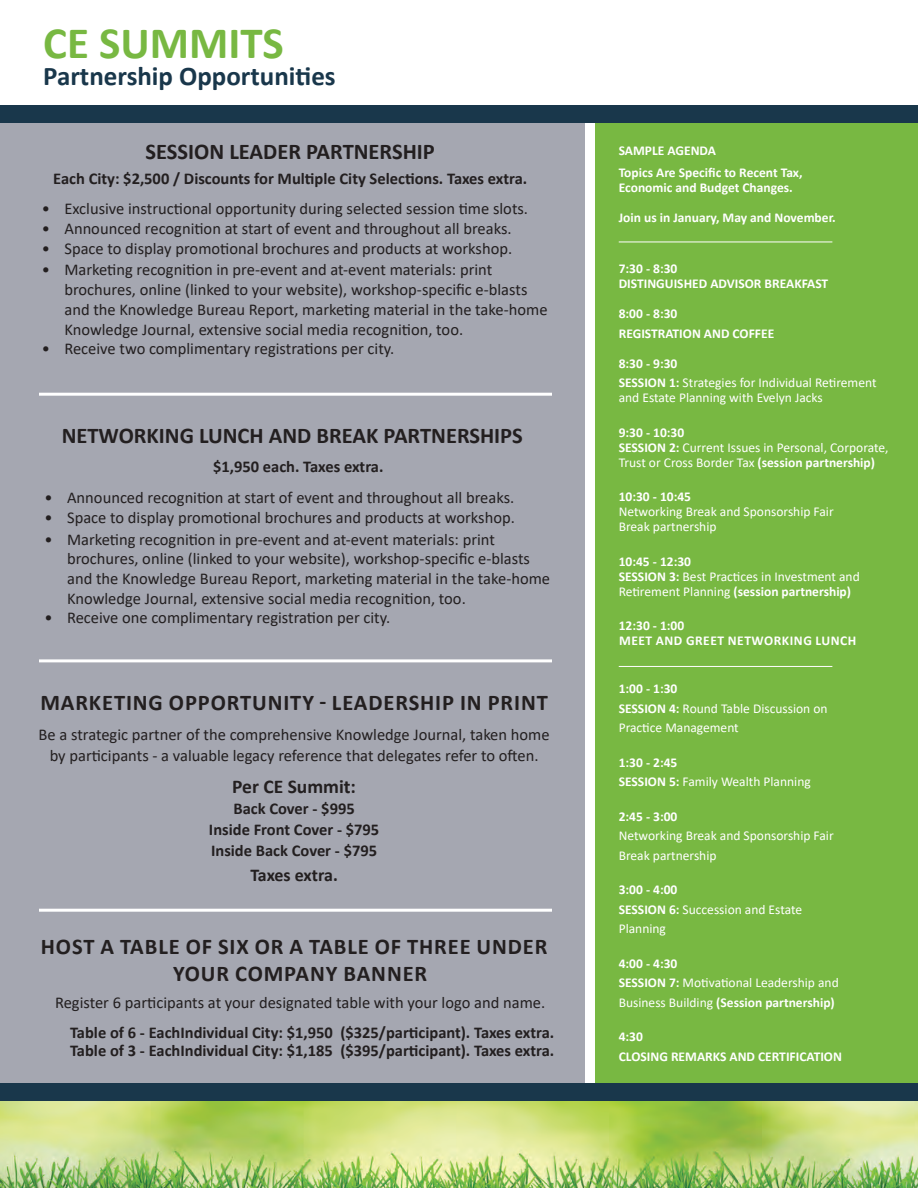
<style>
.page{position:relative;width:918px;height:1188px;background:#fff}
.page>*{position:absolute;margin:0;border:0;box-sizing:border-box;transform-origin:0 0}
.t1{font:700 45px "Calibri";color:#78b842}
.t2{font:700 27px "Calibri";color:#19374b}
.t3{font:700 22.5px/27px "Calibri";letter-spacing:.03em;color:#231f20;text-align:center}
.t4{font:700 22.5px "Calibri";color:#231f20}
.t5{font:700 19.5px "Calibri";color:#231f20}
.t6{font:700 18px "Calibri";letter-spacing:-.01em;color:#231f20}
.t7{font:16.5px/19.8px "Calibri";color:#231f20}
.t8{font:700 16.5px/21px "Calibri";color:#231f20;text-align:center}
.t9{font:13.5px/19.5px "Calibri";color:#fff}
.t10{font:700 13.5px/19.5px "Calibri";color:#fff}
.t11{font:700 13.5px/15px "Calibri";letter-spacing:.04em;color:#fff}
.s1{font-weight:700}
</style>
<div class="page">
<img style="left:0;top:1101px;width:918px;height:87px">
<div style="left:576px;top:120px;width:342px;height:966px;background:#78b842"></div>
<div style="left:0;top:120px;width:585px;height:966px;background:#a5a7b1"></div>
<hr style="left:39px;top:909px;width:513px;height:3px;background:#fff">
<hr style="left:39px;top:659px;width:513px;height:3px;background:#fff">
<hr style="left:39px;top:393px;width:513px;height:3px;background:#fff">
<hr style="left:619px;top:242px;width:213px;height:1px;background:#fff">
<hr style="left:619px;top:666px;width:213px;height:1px;background:#fff">
<div style="left:585px;top:114px;width:9px;height:972px;background:#fff"></div>
<div style="left:0;top:1083px;width:918px;height:18px;background:#19374b"></div>
<div style="left:0;top:105px;width:918px;height:17px;background:#19374b"></div>
<h1 class="t1" style="left:43px;top:11px;width:242px">CE SUMMITS</h1>
<h2 class="t2" style="left:43px;top:57px;width:294px">Partnership Opportunities</h2>
<h3 class="t4" style="left:146px;top:135px;width:291px">SESSION LEADER PARTNERSHIP</h3>
<p class="t8" style="left:53px;top:168px;width:476px">Each City: $2,500 / Discounts for Multiple City Selections. Taxes extra.</p>
<p class="t7" style="left:42px;top:199px;width:488px">• Exclusive instructional opportunity during selected session time slots.</p>
<p class="t7" style="left:42px;top:218px;width:471px">• Announced recognition at start of event and throughout all breaks.</p>
<p class="t7" style="left:42px;top:238px;width:472px">• Space to display promotional brochures and products at workshop.</p>
<p class="t7" style="left:64px;top:260px;width:485px;text-indent:-23px">• Marketing recognition in pre-event and at-event materials: print brochures, online (linked to your website), workshop-specific e-blasts and the Knowledge Bureau Report, marketing material in the take-home Knowledge Journal, extensive social media recognition, too.</p>
<p class="t7" style="left:42px;top:338px;width:354px">• Receive two complimentary registrations per city.</p>
<h3 class="t4" style="left:62px;top:420px;width:463px">NETWORKING LUNCH AND BREAK PARTNERSHIPS</h3>
<p class="t8" style="left:213px;top:455px;width:172px">$1,950 each. Taxes extra.</p>
<p class="t7" style="left:45px;top:488px;width:471px">• Announced recognition at start of event and throughout all breaks.</p>
<p class="t7" style="left:45px;top:507px;width:472px">• Space to display promotional brochures and products at workshop.</p>
<p class="t7" style="left:67px;top:529px;width:485px;text-indent:-23px">• Marketing recognition in pre-event and at-event materials: print brochures, online (linked to your website), workshop-specific e-blasts and the Knowledge Bureau Report, marketing material in the take-home Knowledge Journal, extensive social media recognition, too.</p>
<p class="t7" style="left:45px;top:608px;width:347px">• Receive one complimentary registration per city.</p>
<h3 class="t3" style="left:40px;top:689px;width:509px">MARKETING OPPORTUNITY - LEADERSHIP IN PRINT</h3>
<p class="t7" style="left:39px;top:724px;width:513px;line-height:21px;text-align:center">Be a strategic partner of the comprehensive Knowledge Journal, taken home by participants - a valuable legacy reference that delegates refer to often.</p>
<p class="t5" style="left:232px;top:772px;width:125px">Per CE Summit:</p>
<p class="t8" style="left:209px;top:797px;width:172px">Back Cover - $995<br>Inside Front Cover - $795<br>Inside Back Cover - $795</p>
<p class="t6" style="left:250px;top:862px;width:89px">Taxes extra.</p>
<h3 class="t3" style="left:41px;top:933px;width:508px">HOST A TABLE OF SIX OR A TABLE OF THREE UNDER<br>YOUR COMPANY BANNER</h3>
<p class="t7" style="left:55px;top:993px;width:492px">Register 6 participants at your designated table with your logo and name.</p>
<p class="t8" style="left:70px;top:1024px;width:486px;line-height:18px;text-align:left">Table of 6 - EachIndividual City: $1,950 ($325/participant). Taxes extra.<br>Table of 3 - EachIndividual City: $1,185 ($395/participant). Taxes extra.</p>
<p class="t10" style="left:619px;top:139px;width:185px;line-height:22.5px">SAMPLE AGENDA<br>Topics Are Specific to Recent Tax,</p>
<p class="t10" style="left:619px;top:178px;width:176px">Economic and Budget Changes.</p>
<p class="t10" style="left:619px;top:208px;width:219px">Join us in January, May and November.</p>
<p class="t10" style="left:619px;top:261px;width:211px;line-height:15px">7:30 - 8:30<br>DISTINGUISHED ADVISOR BREAKFAST</p>
<p class="t10" style="left:619px;top:304px;width:157px">8:00 - 8:30<br>REGISTRATION AND COFFEE</p>
<p class="t9" style="left:619px;top:353px;width:259px"><span class="s1">8:30 - 9:30<br>SESSION 1:</span> Strategies for Individual Retirement</p>
<p class="t9" style="left:619px;top:388px;width:206px">and Estate Planning with Evelyn Jacks</p>
<p class="t9" style="left:619px;top:425px;width:271px;line-height:15px"><span class="s1">9:30 - 10:30<br>SESSION 2:</span> Current Issues in Personal, Corporate,<br>Trust or Cross Border Tax <span class="s1">(session partnership)</span></p>
<p class="t10" style="left:619px;top:487px;width:74px">10:30 - 10:45</p>
<p class="t9" style="left:619px;top:504px;width:217px;line-height:15px">Networking Break and Sponsorship Fair<br>Break partnership</p>
<p class="t9" style="left:619px;top:554px;width:243px;line-height:15px"><span class="s1">10:45 - 12:30<br>SESSION 3:</span> Best Practices in Investment and<br>Retirement Planning <span class="s1">(session partnership)</span></p>
<p class="t11" style="left:619px;top:618px;width:239px">12:30 - 1:00<br>MEET AND GREET NETWORKING LUNCH</p>
<p class="t9" style="left:619px;top:679px;width:210px"><span class="s1">1:00 - 1:30<br>SESSION 4:</span> Round Table Discussion on<br>Practice Management</p>
<p class="t9" style="left:619px;top:752px;width:194px"><span class="s1">1:30 - 2:45<br>SESSION 5:</span> Family Wealth Planning</p>
<p class="t10" style="left:619px;top:806px;width:60px">2:45 - 3:00</p>
<p class="t9" style="left:619px;top:826px;width:217px">Networking Break and Sponsorship Fair<br>Break partnership</p>
<p class="t9" style="left:619px;top:880px;width:185px"><span class="s1">3:00 - 4:00<br>SESSION 6:</span> Succession and Estate<br>Planning</p>
<p class="t9" style="left:619px;top:953px;width:222px"><span class="s1">4:00 - 4:30<br>SESSION 7:</span> Motivational Leadership and<br>Business Building <span class="s1">(Session partnership)</span></p>
<p class="t10" style="left:619px;top:1027px;width:225px">4:30<br>CLOSING REMARKS AND CERTIFICATION</p>
</div>
